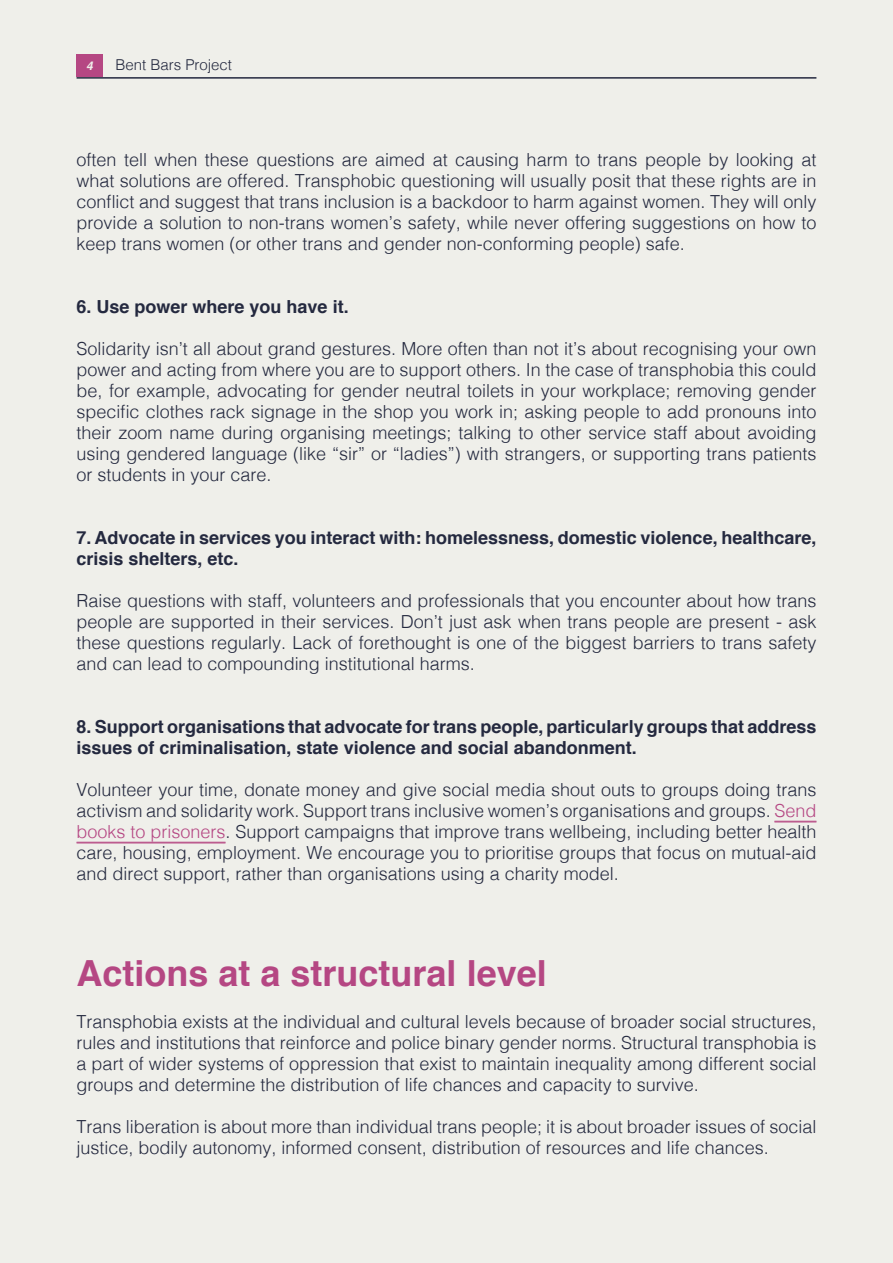
<style>
.page{position:relative;width:893px;height:1263px;background:#efefea}
.page>*{position:absolute;margin:0;border:0;box-sizing:border-box;transform-origin:0 0}
.Heading{font:700 36px "Helvetica";color:#b54783}
.BB_Main_text{font:300 18px/21px "Helvetica";color:#24293f;text-align:justify}
.BB_Main_text-2{font:700 18px/21px "Helvetica";color:#24293f}
.t1{font:300 15px "Helvetica";color:#24293f}
.t2{font:italic 700 12px "Helvetica";color:#efefea}
.s1{color:#b54783}
</style>
<div class="page">
<div style="left:77px;top:55px;width:26px;height:22px;background:#b54783"></div>
<hr style="left:77px;top:77px;width:739px;height:2px;background:#24293f">
<hr style="left:774px;top:821px;width:42px;height:1px;background:#b54783">
<hr style="left:774px;top:822px;width:42px;height:1px;background:#b54783">
<hr style="left:77px;top:842px;width:149px;height:1px;background:#b54783">
<hr style="left:77px;top:843px;width:149px;height:1px;background:#b54783">
<p class="t2" style="left:86px;top:56px;width:8px">4</p>
<p class="t1" style="left:115px;top:52px;width:118px">Bent Bars Project</p>
<p class="BB_Main_text" style="left:77px;top:148px;width:741px">often tell when these questions are aimed at causing harm to trans people by looking at what solutions are offered. Transphobic questioning will usually posit that these rights are in conflict and suggest that trans inclusion is a backdoor to harm against women. They will only provide a solution to non-trans women’s safety, while never offering suggestions on how to keep trans women (or other trans and gender non-conforming people) safe.</p>
<p class="BB_Main_text-2" style="left:77px;top:296px;width:274px">6. Use power where you have it.</p>
<p class="BB_Main_text" style="left:77px;top:337px;width:741px">Solidarity isn’t all about grand gestures. More often than not it’s about recognising your own power and acting from where you are to support others. In the case of transphobia this could be, for example, advocating for gender neutral toilets in your workplace; removing gender specific clothes rack signage in the shop you work in; asking people to add pronouns into their zoom name during organising meetings; talking to other service staff about avoiding using gendered language (like “sir” or “ladies”) with strangers, or supporting trans patients or students in your care.</p>
<p class="BB_Main_text-2" style="left:77px;top:527px;width:741px">7. Advocate in services you interact with: homelessness, domestic violence, healthcare, crisis shelters, etc.</p>
<p class="BB_Main_text" style="left:77px;top:589px;width:741px">Raise questions with staff, volunteers and professionals that you encounter about how trans people are supported in their services. Don’t just ask when trans people are present - ask these questions regularly. Lack of forethought is one of the biggest barriers to trans safety and can lead to compounding institutional harms.</p>
<p class="BB_Main_text-2" style="left:77px;top:716px;width:741px">8. Support organisations that advocate for trans people, particularly groups that address issues of criminalisation, state violence and social abandonment.</p>
<p class="BB_Main_text" style="left:77px;top:778px;width:741px">Volunteer your time, donate money and give social media shout outs to groups doing trans activism and solidarity work. Support trans inclusive women’s organisations and groups. <span class="s1">Send books to prisoners</span>. Support campaigns that improve trans wellbeing, including better health care, housing, employment. We encourage you to prioritise groups that focus on mutual-aid and direct support, rather than organisations using a charity model.</p>
<p class="Heading" style="left:77px;top:944px;width:472px">Actions at a structural level</p>
<p class="BB_Main_text" style="left:77px;top:1010px;width:741px">Transphobia exists at the individual and cultural levels because of broader social structures, rules and institutions that reinforce and police binary gender norms. Structural transphobia is a part of wider systems of oppression that exist to maintain inequality among different social groups and determine the distribution of life chances and capacity to survive.</p>
<p class="BB_Main_text" style="left:77px;top:1115px;width:741px">Trans liberation is about more than individual trans people; it is about broader issues of social justice, bodily autonomy, informed consent, distribution of resources and life chances.</p>
</div>
